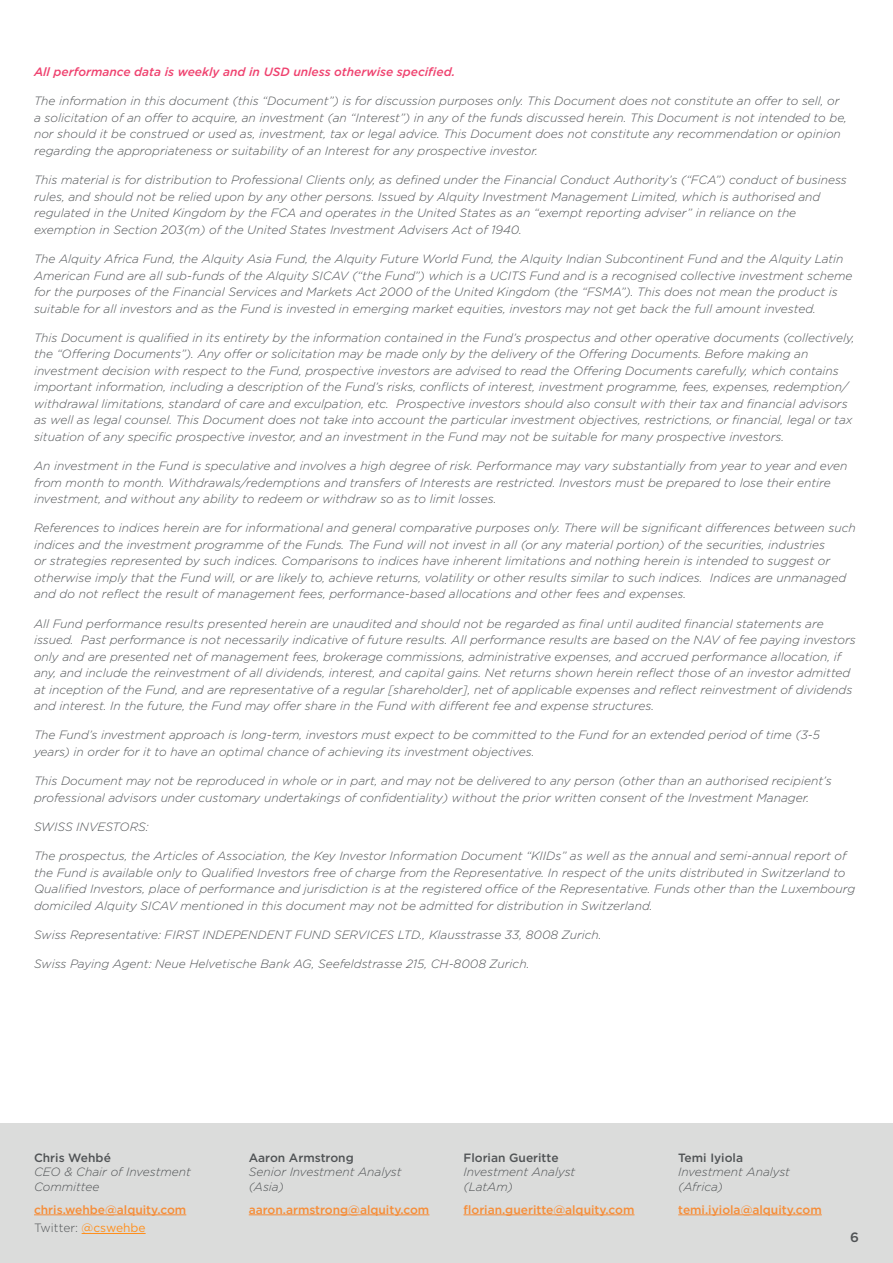
<style>
.page{position:relative;width:893px;height:1263px;background:#fff}
.page>*{position:absolute;margin:0;border:0;box-sizing:border-box;transform-origin:0 0}
.t1{font:500 13.5px "Gotham";color:#505355}
.t2{font:italic 300 12px/16.5px "Gotham";color:#505355}
.t3{font:500 12px/18.6px "Gotham";color:#f68d38}
.t4{font:italic 500 12px "Gotham";color:#ef426f}
.t5{font:500 12px "Gotham";color:#505355}
.s1{font-weight:300;color:#505355}
.s2{font-weight:400;color:#ff8f1c}
</style>
<div class="page">
<div style="left:0;top:1123px;width:893px;height:140px;background:#dbdcdb"></div>
<hr style="left:34px;top:1214px;width:152px;height:1px;background:#f68d38">
<hr style="left:82px;top:1233px;width:64px;height:1px;background:#ff8f1c">
<hr style="left:249px;top:1214px;width:180px;height:1px;background:#f68d38">
<hr style="left:463px;top:1214px;width:171px;height:1px;background:#f68d38">
<hr style="left:678px;top:1214px;width:144px;height:1px;background:#f68d38">
<p class="t4" style="left:34px;top:64px;width:423px">All performance data is weekly and in USD unless otherwise specified.</p>
<p class="t2" style="left:34px;top:93px;width:814px">The information in this document (this “Document”) is for discussion purposes only. This Document does not constitute an offer to sell, or a solicitation of an offer to acquire, an investment (an “Interest”) in any of the funds discussed herein. This Document is not intended to be, nor should it be construed or used as, investment, tax or legal advice. This Document does not constitute any recommendation or opinion regarding the appropriateness or suitability of an Interest for any prospective investor.</p>
<p class="t2" style="left:34px;top:171px;width:814px">This material is for distribution to Professional Clients only, as defined under the Financial Conduct Authority’s (“FCA”) conduct of business rules, and should not be relied upon by any other persons. Issued by Alquity Investment Management Limited, which is authorised and regulated in the United Kingdom by the FCA and operates in the United States as an “exempt reporting adviser” in reliance on the exemption in Section 203(m) of the United States Investment Advisers Act of 1940.</p>
<p class="t2" style="left:34px;top:250px;width:820px">The Alquity Africa Fund, the Alquity Asia Fund, the Alquity Future World Fund, the Alquity Indian Subcontinent Fund and the Alquity Latin American Fund are all sub-funds of the Alquity SICAV (“the Fund”) which is a UCITS Fund and is a recognised collective investment scheme for the purposes of the Financial Services and Markets Act 2000 of the United Kingdom (the “FSMA”). This does not mean the product is suitable for all investors and as the Fund is invested in emerging market equities, investors may not get back the full amount invested.</p>
<p class="t2" style="left:34px;top:329px;width:822px">This Document is qualified in its entirety by the information contained in the Fund’s prospectus and other operative documents (collectively, the “Offering Documents”). Any offer or solicitation may be made only by the delivery of the Offering Documents. Before making an investment decision with respect to the Fund, prospective investors are advised to read the Offering Documents carefully, which contains important information, including a description of the Fund’s risks, conflicts of interest, investment programme, fees, expenses, redemption/ withdrawal limitations, standard of care and exculpation, etc. Prospective investors should also consult with their tax and financial advisors as well as legal counsel. This Document does not take into account the particular investment objectives, restrictions, or financial, legal or tax situation of any specific prospective investor, and an investment in the Fund may not be suitable for many prospective investors.</p>
<p class="t2" style="left:34px;top:457px;width:815px">An investment in the Fund is speculative and involves a high degree of risk. Performance may vary substantially from year to year and even from month to month. Withdrawals/redemptions and transfers of Interests are restricted. Investors must be prepared to lose their entire investment, and without any ability to redeem or withdraw so as to limit losses.</p>
<p class="t2" style="left:34px;top:519px;width:823px">References to indices herein are for informational and general comparative purposes only. There will be significant differences between such indices and the investment programme of the Funds. The Fund will not invest in all (or any material portion) of the securities, industries<br>or strategies represented by such indices. Comparisons to indices have inherent limitations and nothing herein is intended to suggest or otherwise imply that the Fund will, or are likely to, achieve returns, volatility or other results similar to such indices. Indices are unmanaged and do not reflect the result of management fees, performance-based allocations and other fees and expenses.</p>
<p class="t2" style="left:34px;top:615px;width:823px">All Fund performance results presented herein are unaudited and should not be regarded as final until audited financial statements are issued. Past performance is not necessarily indicative of future results. All performance results are based on the NAV of fee paying investors only and are presented net of management fees, brokerage commissions, administrative expenses, and accrued performance allocation, if any, and include the reinvestment of all dividends, interest, and capital gains. Net returns shown herein reflect those of an investor admitted at inception of the Fund, and are representative of a regular [shareholder], net of applicable expenses and reflect reinvestment of dividends and interest. In the future, the Fund may offer share in the Fund with different fee and expense structures.</p>
<p class="t2" style="left:34px;top:726px;width:787px">The Fund’s investment approach is long-term, investors must expect to be committed to the Fund for an extended period of time (3-5 years) in order for it to have an optimal chance of achieving its investment objectives.</p>
<p class="t2" style="left:34px;top:772px;width:799px">This Document may not be reproduced in whole or in part, and may not be delivered to any person (other than an authorised recipient’s professional advisors under customary undertakings of confidentiality) without the prior written consent of the Investment Manager.</p>
<p class="t2" style="left:34px;top:818px;width:116px">SWISS INVESTORS:</p>
<p class="t2" style="left:34px;top:847px;width:823px">The prospectus, the Articles of Association, the Key Investor Information Document “KIIDs” as well as the annual and semi-annual report of the Fund is available only to Qualified Investors free of charge from the Representative. In respect of the units distributed in Switzerland to Qualified Investors, place of performance and jurisdiction is at the registered office of the Representative. Funds other than the Luxembourg domiciled Alquity SICAV mentioned in this document may not be admitted for distribution in Switzerland.</p>
<p class="t2" style="left:34px;top:926px;width:569px">Swiss Representative: FIRST INDEPENDENT FUND SERVICES LTD., Klausstrasse 33, 8008 Zurich.</p>
<p class="t2" style="left:34px;top:955px;width:497px">Swiss Paying Agent: Neue Helvetische Bank AG, Seefeldstrasse 215, CH-8008 Zurich.</p>
<p class="t5" style="left:34px;top:1150px;width:78px">Chris Wehbé</p>
<p class="t2" style="left:34px;top:1164px;width:158px;line-height:14.4px">CEO &amp; Chair of Investment<br>Committee</p>
<p class="t3" style="left:34px;top:1200px;width:154px">chris.wehbe@alquity.com<br><span class="s1">Twitter:</span> <span class="s2">@cswehbe</span></p>
<p class="t5" style="left:249px;top:1150px;width:106px">Aaron Armstrong</p>
<p class="t2" style="left:249px;top:1164px;width:154px;line-height:14.4px">Senior Investment Analyst (Asia)</p>
<p class="t3" style="left:249px;top:1200px;width:182px">aaron.armstrong@alquity.com</p>
<p class="t5" style="left:463px;top:1150px;width:97px">Florian Gueritte</p>
<p class="t2" style="left:463px;top:1164px;width:113px;line-height:14.4px">Investment Analyst (LatAm)</p>
<p class="t3" style="left:463px;top:1200px;width:173px">florian.gueritte@alquity.com</p>
<p class="t5" style="left:678px;top:1150px;width:66px">Temi Iyiola</p>
<p class="t2" style="left:678px;top:1164px;width:113px;line-height:14.4px">Investment Analyst (Africa)</p>
<p class="t3" style="left:678px;top:1200px;width:145px">temi.iyiola@alquity.com</p>
<p class="t1" style="left:850px;top:1228px;width:10px">6</p>
</div>
